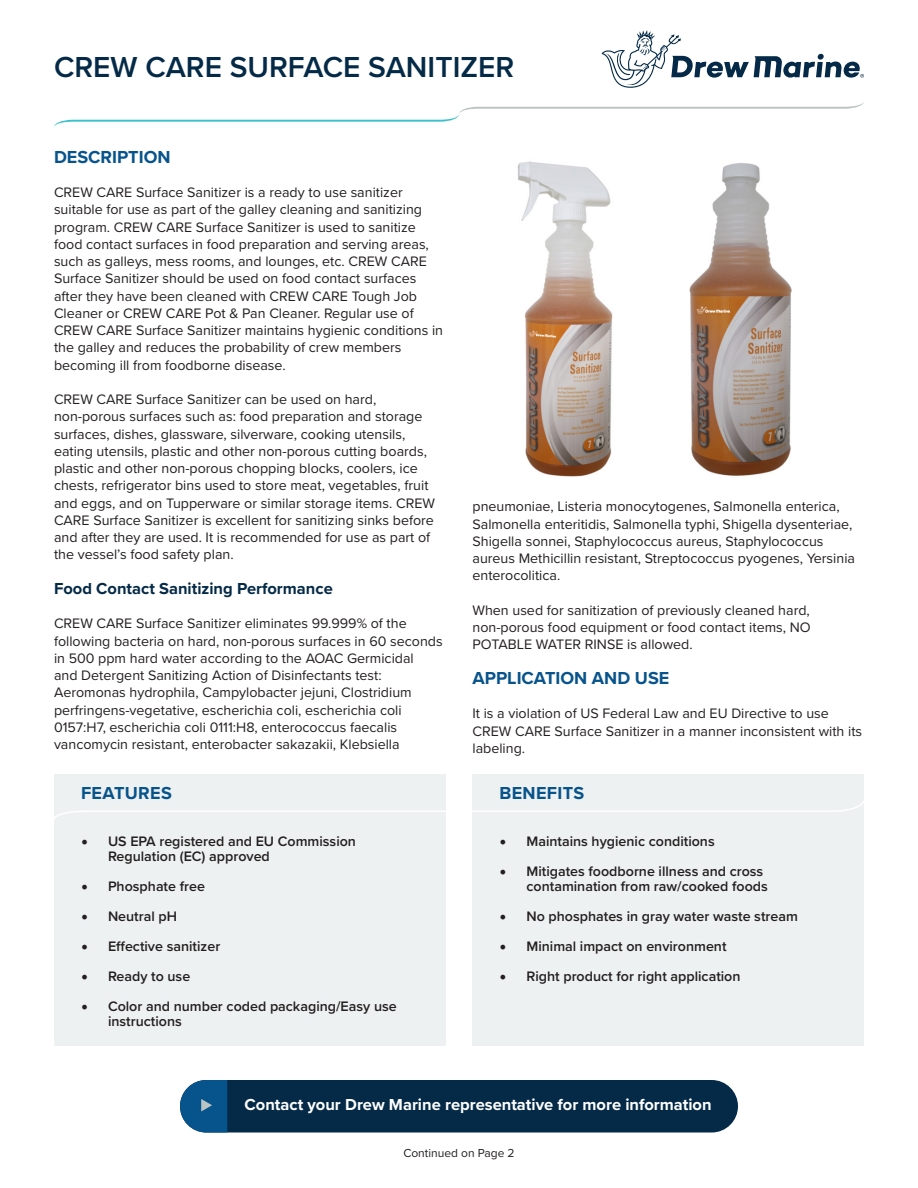
<style>
.page{position:relative;width:918px;height:1188px;background:#fff}
.page>*{position:absolute;margin:0;border:0;box-sizing:border-box;transform-origin:0 0}
.t1{font:600 30px "Proxima Nova";color:#042a47}
.t2{font:700 18px "Proxima Nova";color:#07538b}
.t3{font:700 18px "Proxima Nova";letter-spacing:.02em;color:#07538b}
.t4{font:700 16.5px "Proxima Nova";color:#fff}
.t5{font:700 16.5px "Proxima Nova";color:#042a47}
.t6{font:14.25px/17.2px "Proxima Nova";color:#231f20}
.t7{font:600 14.25px/15px "Proxima Nova";color:#231f20}
.t8{font:12px "Proxima Nova";color:#231f20}
.s1{font-family:"Minion Pro";font-weight:400;font-size:18px}
</style>
<div class="page">
<svg style="left:602px;top:30px;width:262px;height:58px"></svg>
<svg style="left:54px;top:102px;width:810px;height:25px"></svg>
<div style="left:180px;top:1080px;width:558px;height:52px;background:#042a47;border-radius:26px"></div>
<svg style="left:180px;top:1080px;width:47px;height:52px"></svg>
<div style="left:472px;top:774px;width:392px;height:272px;background:#eef1f1"></div>
<div style="left:54px;top:774px;width:392px;height:272px;background:#eef1f1"></div>
<svg style="left:54px;top:801px;width:810px;height:18px"></svg>
<img style="left:517px;top:161px;width:275px;height:316px">
<h1 class="t1" style="left:54px;top:45px;width:462px">CREW CARE SURFACE SANITIZER</h1>
<p class="t2" style="left:54px;top:143px;width:118px">DESCRIPTION</p>
<p class="t6" style="left:54px;top:183px;width:391px">CREW CARE Surface Sanitizer is a ready to use sanitizer suitable for use as part of the galley cleaning and sanitizing program. CREW CARE Surface Sanitizer is used to sanitize food contact surfaces in food preparation and serving areas, such as galleys, mess rooms, and lounges, etc. CREW CARE Surface Sanitizer should be used on food contact surfaces after they have been cleaned with CREW CARE Tough Job Cleaner or CREW CARE Pot &amp; Pan Cleaner. Regular use of CREW CARE Surface Sanitizer maintains hygienic conditions in the galley and reduces the probability of crew members becoming ill from foodborne disease.</p>
<p class="t6" style="left:54px;top:390px;width:383px">CREW CARE Surface Sanitizer can be used on hard, non-porous surfaces such as: food preparation and storage surfaces, dishes, glassware, silverware, cooking utensils, eating utensils, plastic and other non-porous cutting boards, plastic and other non-porous chopping blocks, coolers, ice chests, refrigerator bins used to store meat, vegetables, fruit and eggs, and on Tupperware or similar storage items. CREW CARE Surface Sanitizer is excellent for sanitizing sinks before and after they are used. It is recommended for use as part of the vessel’s food safety plan.</p>
<p class="t5" style="left:54px;top:576px;width:280px">Food Contact Sanitizing Performance</p>
<p class="t6" style="left:54px;top:614px;width:390px">CREW CARE Surface Sanitizer eliminates 99.999% of the following bacteria on hard, non-porous surfaces in 60 seconds in 500 ppm hard water according to the AOAC Germicidal<br>and Detergent Sanitizing Action of Disinfectants test:<br>Aeromonas hydrophila, Campylobacter jejuni, Clostridium perfringens-vegetative, escherichia coli, escherichia coli 0157:H7, escherichia coli 0111:H8, enterococcus faecalis vancomycin resistant, enterobacter sakazakii, Klebsiella</p>
<p class="t6" style="left:472px;top:497px;width:384px">pneumoniae, Listeria monocytogenes, Salmonella enterica, Salmonella enteritidis, Salmonella typhi, Shigella dysenteriae, Shigella sonnei, Staphylococcus aureus, Staphylococcus aureus Methicillin resistant, Streptococcus pyogenes, Yersinia enterocolitica.</p>
<p class="t6" style="left:472px;top:601px;width:340px;text-align:justify">When used for sanitization of previously cleaned hard, non-porous food equipment or food contact items, NO POTABLE WATER RINSE is allowed.</p>
<p class="t2" style="left:472px;top:664px;width:198px">APPLICATION AND USE</p>
<p class="t6" style="left:472px;top:704px;width:391px">It is a violation of US Federal Law and EU Directive to use<br>CREW CARE Surface Sanitizer in a manner inconsistent with its labeling.</p>
<p class="t3" style="left:81px;top:779px;width:92px">FEATURES</p>
<p class="t3" style="left:500px;top:779px;width:86px">BENEFITS</p>
<p class="t7" style="left:108px;top:834px;width:250px;text-indent:-27px"><span class="s1">•</span> US EPA registered and EU Commission<br>Regulation (EC) approved</p>
<p class="t7" style="left:81px;top:879px;width:125px"><span class="s1">•</span> Phosphate free</p>
<p class="t7" style="left:81px;top:909px;width:98px"><span class="s1">•</span> Neutral pH</p>
<p class="t7" style="left:81px;top:939px;width:141px"><span class="s1">•</span> Effective sanitizer</p>
<p class="t7" style="left:81px;top:969px;width:111px"><span class="s1">•</span> Ready to use</p>
<p class="t7" style="left:108px;top:999px;width:290px;text-indent:-27px"><span class="s1">•</span> Color and number coded packaging/Easy use instructions</p>
<p class="t7" style="left:500px;top:834px;width:217px"><span class="s1">•</span> Maintains hygienic conditions</p>
<p class="t7" style="left:526px;top:864px;width:243px;text-indent:-27px"><span class="s1">•</span> Mitigates foodborne illness and cross contamination from raw/cooked foods</p>
<p class="t7" style="left:500px;top:909px;width:300px"><span class="s1">•</span> No phosphates in gray water waste stream</p>
<p class="t7" style="left:500px;top:939px;width:229px"><span class="s1">•</span> Minimal impact on environment</p>
<p class="t7" style="left:500px;top:969px;width:243px"><span class="s1">•</span> Right product for right application</p>
<p class="t4" style="left:245px;top:1092px;width:469px">Contact your Drew Marine representative for more information</p>
<p class="t8" style="left:403px;top:1144px;width:113px">Continued on Page 2</p>
</div>
